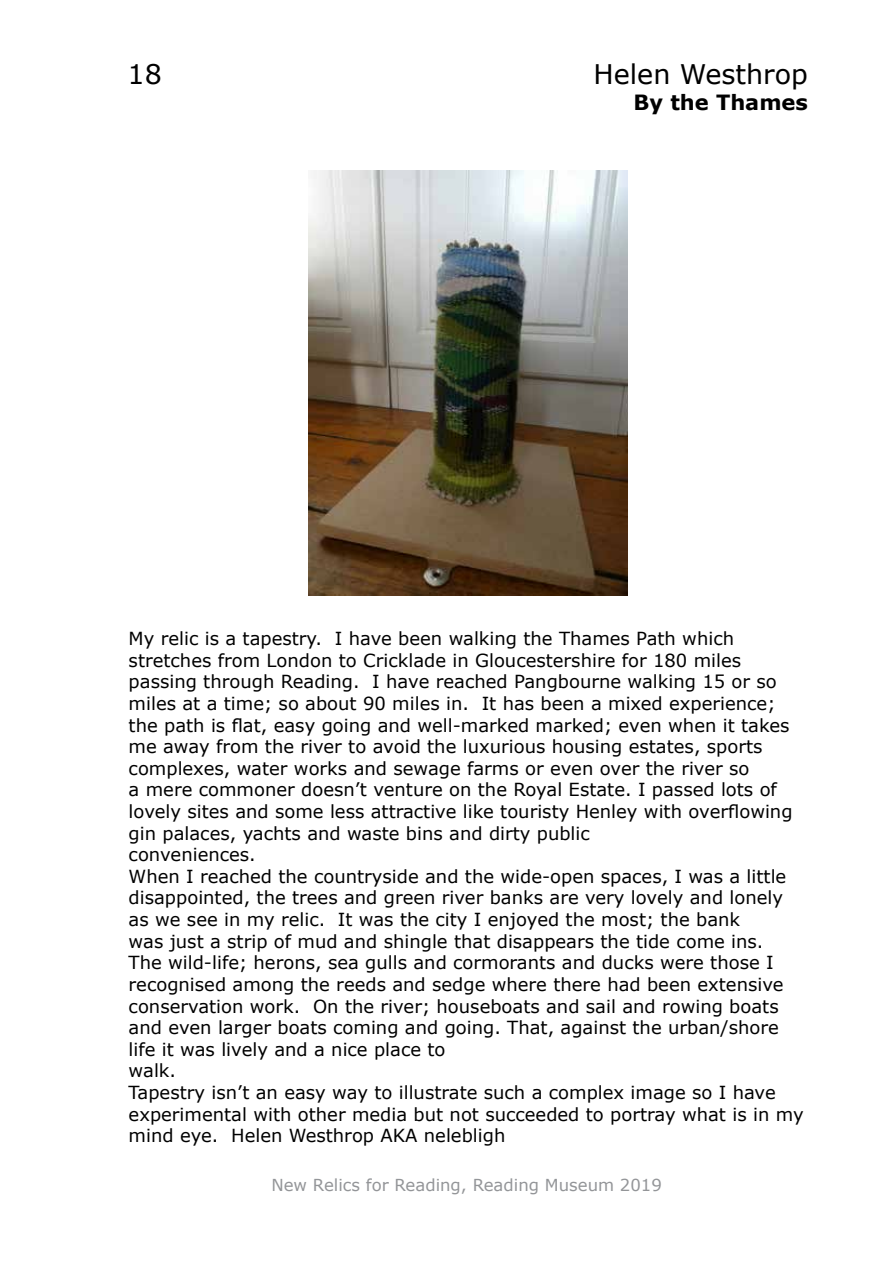
<style>
.page{position:relative;width:893px;height:1263px;background:#fff}
.page>*{position:absolute;margin:0;border:0;box-sizing:border-box;transform-origin:0 0}
.t1{font:27px "Verdana";color:#000}
.t2{font:700 21px "Verdana";color:#000}
.t3{font:18px/21.6px "Verdana";color:#000}
.t4{font:16.5px "Verdana";color:#939598}
</style>
<div class="page">
<img style="left:308px;top:170px;width:319px;height:425px">
<h1 class="t1" style="left:128px;top:57px;width:36px">18</h1>
<h1 class="t1" style="left:593px;top:57px;width:216px">Helen Westhrop</h1>
<p class="t2" style="left:633px;top:88px;width:176px">By the Thames</p>
<p class="t3" style="left:129px;top:628px;width:677px">My relic is a tapestry. I have been walking the Thames Path which stretches from London to Cricklade in Gloucestershire for 180 miles passing through Reading. I have reached Pangbourne walking 15 or so miles at a time; so about 90 miles in. It has been a mixed experience; the path is flat, easy going and well-marked marked; even when it takes me away from the river to avoid the luxurious housing estates, sports complexes, water works and sewage farms or even over the river so<br>a mere commoner doesn’t venture on the Royal Estate. I passed lots of lovely sites and some less attractive like touristy Henley with overflowing gin palaces, yachts and waste bins and dirty public<br>conveniences.<br>When I reached the countryside and the wide-open spaces, I was a little disappointed, the trees and green river banks are very lovely and lonely as we see in my relic. It was the city I enjoyed the most; the bank<br>was just a strip of mud and shingle that disappears the tide come ins.<br>The wild-life; herons, sea gulls and cormorants and ducks were those I recognised among the reeds and sedge where there had been extensive conservation work. On the river; houseboats and sail and rowing boats and even larger boats coming and going. That, against the urban/shore life it was lively and a nice place to<br>walk.<br>Tapestry isn’t an easy way to illustrate such a complex image so I have experimental with other media but not succeeded to portray what is in my mind eye. Helen Westhrop AKA nelebligh</p>
<p class="t4" style="left:271px;top:1174px;width:392px">New Relics for Reading, Reading Museum 2019</p>
</div>
